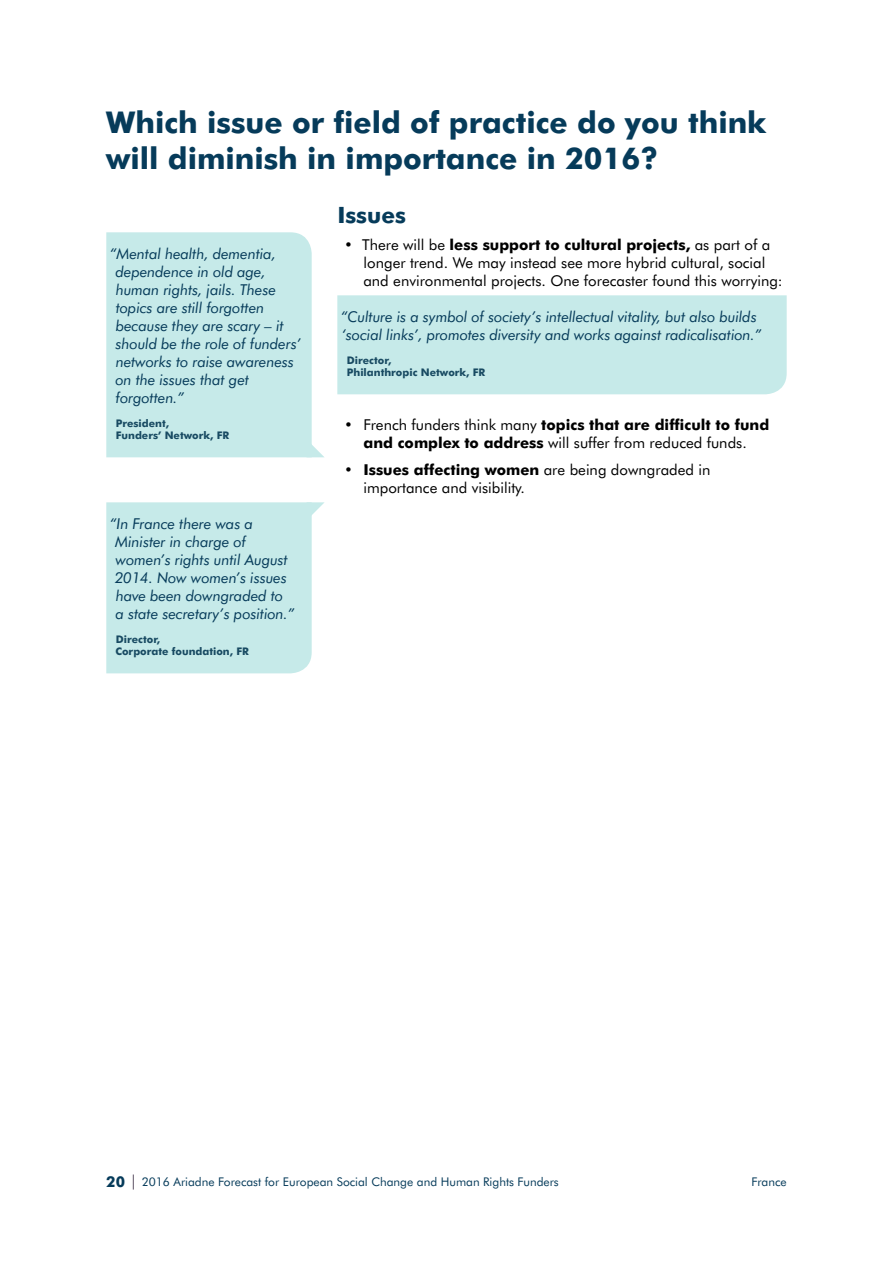
<style>
.page{position:relative;width:893px;height:1263px;background:#fff}
.page>*{position:absolute;margin:0;border:0;box-sizing:border-box;transform-origin:0 0}
.t1{font:700 30px/36px "Futura BT";color:#063b5a}
.t2{font:700 22.5px "Futura BT";color:#063b5a}
.t3{font:italic 15px/18px "Futura BT";letter-spacing:-.01em;color:#063b5a}
.t4{font:15px/18px "Futura BT";color:#000}
.t5{font:12px "Futura BT";color:#063b5a}
.t6{font:700 10.5px/12.6px "Futura BT";color:#184a62}
.s1{font-weight:700}
.s2{font-weight:700;font-size:15px}
.s3{font-size:15px;color:#4a3e53}
</style>
<div class="page">
<div style="left:337px;top:295px;width:450px;height:99px;background:#c6eae9"></div>
<div style="left:106px;top:232px;width:206px;height:225px;background:#c6eae9"></div>
<svg style="left:106px;top:502px;width:219px;height:171px;background:#c9ebea"></svg>
<svg style="left:307px;top:439px;width:17px;height:18px"></svg>
<h1 class="t1" style="left:106px;top:104px;width:662px">Which issue or field of practice do you think will diminish in importance in 2016?</h1>
<p class="t3" style="left:115px;top:245px;width:187px;text-indent:-6px">“Mental health, dementia, dependence in old age, human rights, jails. These topics are still forgotten because they are scary – it should be the role of funders’ networks to raise awareness on the issues that get forgotten.”</p>
<p class="t6" style="left:116px;top:416px;width:115px">President,<br>Funders’ Network, FR</p>
<p class="t3" style="left:115px;top:515px;width:182px;text-indent:-5px">“In France there was a<br>Minister in charge of women’s rights until August<br>2014. Now women’s issues have been downgraded to<br>a state secretary’s position.”</p>
<p class="t6" style="left:116px;top:632px;width:135px">Director,<br>Corporate foundation, FR</p>
<h2 class="t2" style="left:337px;top:202px;width:70px">Issues</h2>
<p class="t4" style="left:363px;top:236px;width:421px;text-indent:-19px">• There will be <span class="s1">less support to cultural projects,</span> as part of a longer trend. We may instead see more hybrid cultural, social and environmental projects. One forecaster found this worrying:</p>
<p class="t3" style="left:341px;top:308px;width:422px">“Culture is a symbol of society’s intellectual vitality, but also builds ‘social links’, promotes diversity and works against radicalisation.”</p>
<p class="t6" style="left:347px;top:353px;width:140px">Director,<br>Philanthropic Network, FR</p>
<p class="t4" style="left:344px;top:416px;width:427px;text-align:center">• French funders think many <span class="s1">topics that are difficult to fund and complex to address</span> will suffer from reduced funds.</p>
<p class="t4" style="left:363px;top:461px;width:348px;text-indent:-19px"><span class="s1">• Issues affecting women</span> are being downgraded in importance and visibility.</p>
<p class="t5" style="left:106px;top:1175px;width:454px"><span class="s2">20</span> <span class="s3">|</span> 2016 Ariadne Forecast for European Social Change and Human Rights Funders</p>
<p class="t5" style="left:751px;top:1175px;width:37px">France</p>
</div>
